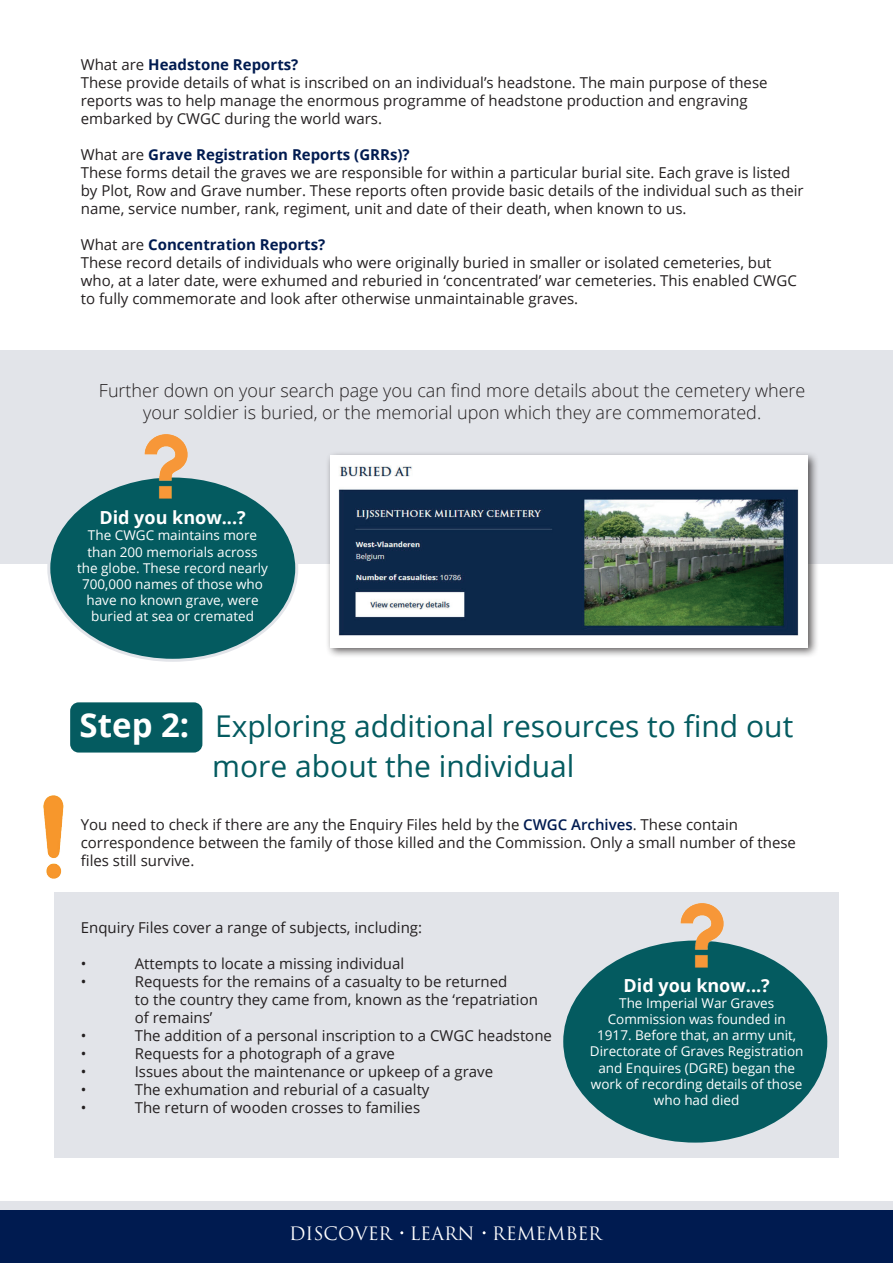
<style>
.page{position:relative;width:893px;height:1263px;background:#fff}
.page>*{position:absolute;margin:0;border:0;box-sizing:border-box;transform-origin:0 0}
.t1{font:30px/39.6px "Open Sans";color:#045b60}
.t2{font:300 18px/21.6px "Open Sans";color:#231f20;text-align:center}
.t3{font:700 18px "Open Sans";color:#fff}
.t4{font:18px "Trajan Pro 3";color:#fff}
.t5{font:15px/18px "Open Sans";color:#231f20}
.t6{font:13.5px/16.2px "Open Sans";color:#fff;text-align:center}
.s1{font-weight:700;color:#001b50}
.s2{font-weight:700;font-size:33px;color:#fff}
.s3{font-weight:600;color:#001b50}
</style>
<div class="page">
<div style="left:54px;top:892px;width:785px;height:266px;background:#e2e4e9"></div>
<div style="left:0;top:350px;width:893px;height:213px;background:#e2e4e9"></div>
<div style="left:0;top:1209px;width:893px;height:54px;background:#001b50"></div>
<div style="left:0;top:1201px;width:893px;height:9px;background:#e2e4e9"></div>
<div style="left:325px;top:450px;width:494px;height:208px;background:#231f20;opacity:.75"></div>
<img style="left:330px;top:456px;width:478px;height:191px">
<div style="left:70px;top:702px;width:132px;height:50px;background:#045b60;border-radius:9px"></div>
<div style="left:49px;top:476px;width:248px;height:184px;background:#045b60;border-radius:50%"></div>
<img style="left:132px;top:434px;width:70px;height:65px">
<div style="left:562px;top:939px;width:267px;height:205px;background:#045b60;border-radius:50%"></div>
<img style="left:668px;top:903px;width:70px;height:65px">
<img style="left:43px;top:795px;width:21px;height:84px">
<p class="t5" style="left:81px;top:55px;width:688px">What are <span class="s1">Headstone Reports?<br></span>These provide details of what is inscribed on an individual’s headstone. The main purpose of these reports was to help manage the enormous programme of headstone production and engraving embarked by CWGC during the world wars.</p>
<p class="t5" style="left:81px;top:145px;width:724px">What are <span class="s1">Grave Registration Reports (GRRs)?<br></span>These forms detail the graves we are responsible for within a particular burial site. Each grave is listed by Plot, Row and Grave number. These reports often provide basic details of the individual such as their name, service number, rank, regiment, unit and date of their death, when known to us.</p>
<p class="t5" style="left:81px;top:235px;width:717px">What are <span class="s1">Concentration Reports?<br></span>These record details of individuals who were originally buried in smaller or isolated cemeteries, but who, at a later date, were exhumed and reburied in ‘concentrated’ war cemeteries. This enabled CWGC to fully commemorate and look after otherwise unmaintainable graves.</p>
<p class="t2" style="left:99px;top:379px;width:708px">Further down on your search page you can find more details about the cemetery where your soldier is buried, or the memorial upon which they are commemorated.</p>
<p class="t3" style="left:99px;top:505px;width:148px">Did you know...?</p>
<p class="t6" style="left:77px;top:527px;width:192px">The CWGC maintains more than 200 memorials across the globe. These record nearly<br>700,000 names of those who have no known grave, were buried at sea or cremated</p>
<h1 class="t1" style="left:212px;top:705px;width:582px;text-indent:-133px"><span class="s2">Step 2:</span> Exploring additional resources to find out more about the individual</h1>
<p class="t5" style="left:81px;top:815px;width:717px">You need to check if there are any the Enquiry Files held by the <span class="s3">CWGC Archives</span>. These contain correspondence between the family of those killed and the Commission. Only a small number of these files still survive.</p>
<p class="t5" style="left:81px;top:918px;width:343px">Enquiry Files cover a range of subjects, including:</p>
<p class="t5" style="left:81px;top:954px;width:7px">•</p>
<p class="t5" style="left:135px;top:954px;width:271px">Attempts to locate a missing individual</p>
<p class="t5" style="left:81px;top:972px;width:7px">•</p>
<p class="t5" style="left:135px;top:972px;width:405px">Requests for the remains of a casualty to be returned<br>to the country they came from, known as the ‘repatriation of remains’</p>
<p class="t5" style="left:81px;top:1026px;width:7px">•</p>
<p class="t5" style="left:135px;top:1026px;width:419px">The addition of a personal inscription to a CWGC headstone</p>
<p class="t5" style="left:81px;top:1044px;width:7px">•</p>
<p class="t5" style="left:135px;top:1044px;width:262px">Requests for a photograph of a grave</p>
<p class="t5" style="left:81px;top:1062px;width:7px">•</p>
<p class="t5" style="left:135px;top:1062px;width:360px">Issues about the maintenance or upkeep of a grave</p>
<p class="t5" style="left:81px;top:1080px;width:7px">•</p>
<p class="t5" style="left:135px;top:1080px;width:296px">The exhumation and reburial of a casualty</p>
<p class="t5" style="left:81px;top:1098px;width:7px">•</p>
<p class="t5" style="left:135px;top:1098px;width:287px">The return of wooden crosses to families</p>
<p class="t3" style="left:623px;top:972px;width:148px">Did you know...?</p>
<p class="t6" style="left:590px;top:994px;width:215px">The Imperial War Graves<br>Commission was founded in<br>1917. Before that, an army unit,<br>Directorate of Graves Registration and Enquires (DGRE) began the work of recording details of those who had died</p>
<p class="t4" style="left:289px;top:1221px;width:314px">DISCOVER LEARN REMEMBER</p>
</div>
